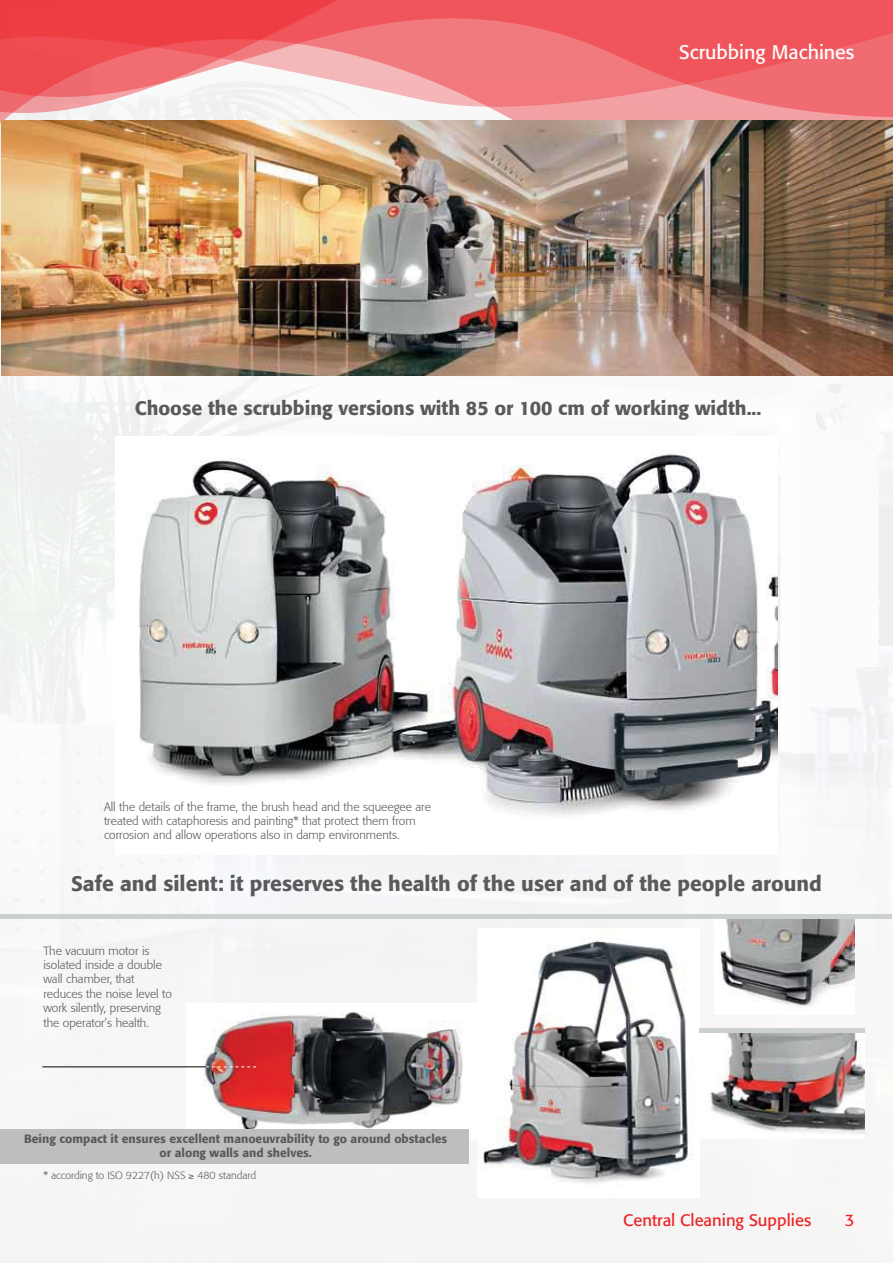
<style>
.page{position:relative;width:893px;height:1263px;background:#fff}
.page>*{position:absolute;margin:0;border:0;box-sizing:border-box;transform-origin:0 0}
.t1{font:500 21px "Formata";color:#595a5c}
.t2{font:500 19.5px "Formata";color:#595a5c}
.t3{font:19.5px "Formata";color:#fff}
.t4{font:16.5px "Formata";color:#ec2427}
.t5{font:300 12px/14.4px "Formata";color:#595a5c}
.t6{font:500 12px/14.4px "Formata";color:#595a5c;text-align:center}
.t7{font:300 10.5px "Formata";color:#595a5c}
</style>
<div class="page">
<div style="left:0;top:232px;width:893px;height:1031px;background:#f6f6f7"></div>
<svg style="left:0;top:113px;width:893px;height:119px"></svg>
<svg style="left:0;top:0;width:893px;height:113px"></svg>
<img style="left:714px;top:918px;width:141px;height:96px">
<img style="left:477px;top:929px;width:222px;height:269px">
<img style="left:1px;top:120px;width:892px;height:255px">
<img style="left:115px;top:437px;width:663px;height:417px">
<img style="left:186px;top:1003px;width:296px;height:137px">
<svg style="left:206px;top:1066px;width:50px;height:1px"></svg>
<hr style="left:42px;top:1066px;width:164px;height:1px;background:#010101">
<hr style="left:0;top:914px;width:892px;height:4px;background:#cdd0d0">
<div style="left:0;top:1129px;width:468px;height:34px;background:#bdbec0"></div>
<img style="left:699px;top:1033px;width:165px;height:105px">
<hr style="left:699px;top:1029px;width:166px;height:4px;background:#cdd0d0">
<h2 class="t3" style="left:679px;top:40px;width:177px">Scrubbing Machines</h2>
<h2 class="t2" style="left:135px;top:396px;width:628px">Choose the scrubbing versions with 85 or 100 cm of working width...</h2>
<p class="t5" style="left:104px;top:799px;width:328px">All the details of the frame, the brush head and the squeegee are treated with cataphoresis and painting* that protect them from corrosion and allow operations also in damp environments.</p>
<h1 class="t1" style="left:71px;top:870px;width:752px">Safe and silent: it preserves the health of the user and of the people around</h1>
<p class="t5" style="left:43px;top:943px;width:130px">The vacuum motor is isolated inside a double wall chamber, that reduces the noise level to work silently, preserving the operator’s health.</p>
<p class="t6" style="left:24px;top:1131px;width:425px">Being compact it ensures excellent manoeuvrability to go around obstacles or along walls and shelves.</p>
<p class="t7" style="left:43px;top:1169px;width:214px">* according to ISO 9227(h) NSS ≥ 480 standard</p>
<h3 class="t4" style="left:623px;top:1210px;width:190px">Central Cleaning Supplies</h3>
<h3 class="t4" style="left:845px;top:1210px;width:11px">3</h3>
</div>
